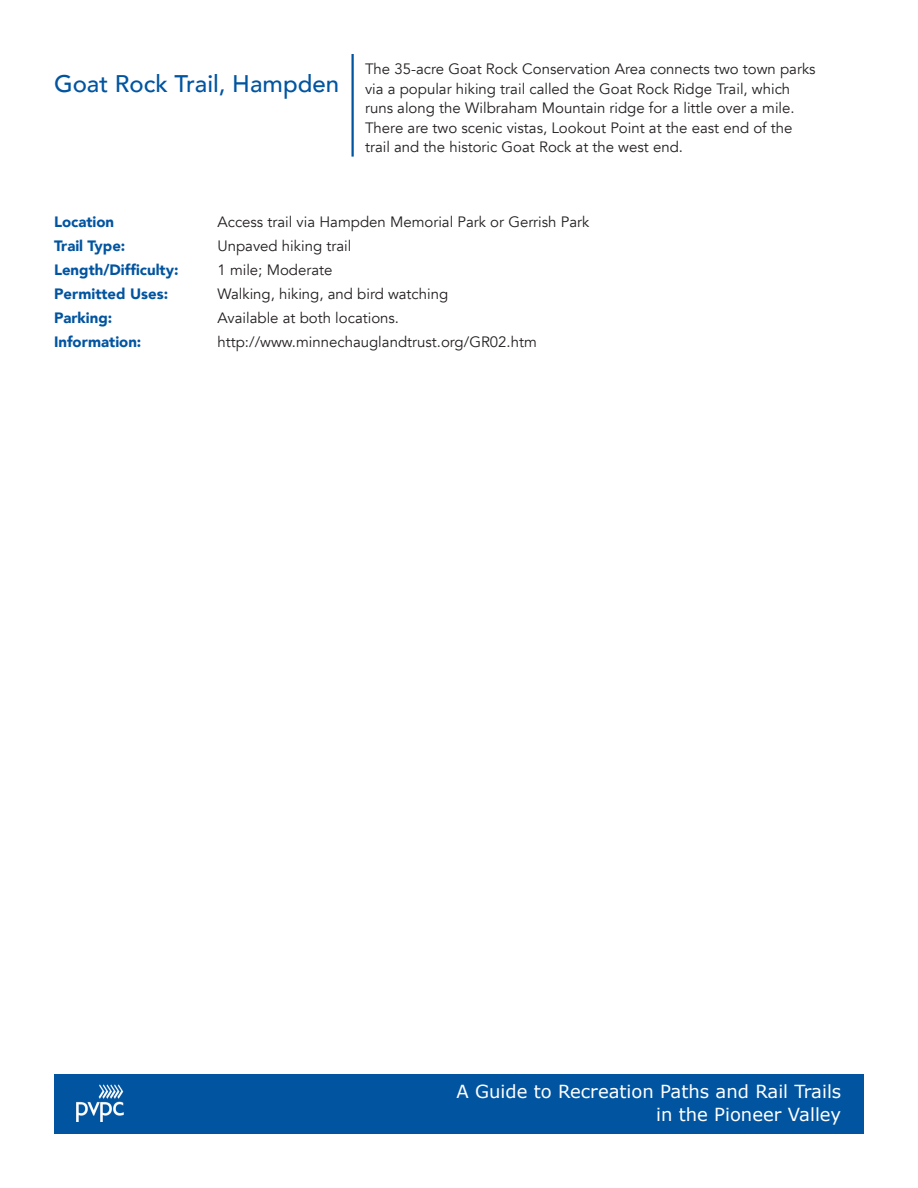
<style>
.page{position:relative;width:918px;height:1188px;background:#fff}
.page>*{position:absolute;margin:0;border:0;box-sizing:border-box;transform-origin:0 0}
.t1{font:500 24px "Avenir";color:#0054a0}
.t2{font:18px/22.5px "Verdana";color:#fff;text-align:right}
.t3{font:15px/19.5px "Avenir";color:#231f20}
.t4{font:900 15px "Avenir";color:#0054a0}
</style>
<div class="page">
<div style="left:54px;top:1075px;width:810px;height:59px;background:#0054a0"></div>
<img style="left:77px;top:1084px;width:47px;height:37px">
<hr style="left:351px;top:54px;width:3px;height:103px;background:#0054a0">
<p class="t1" style="left:54px;top:63px;width:287px">Goat Rock Trail, Hampden</p>
<p class="t3" style="left:365px;top:60px;width:452px">The 35-acre Goat Rock Conservation Area connects two town parks via a popular hiking trail called the Goat Rock Ridge Trail, which runs along the Wilbraham Mountain ridge for a little over a mile.<br>There are two scenic vistas, Lookout Point at the east end of the trail and the historic Goat Rock at the west end.</p>
<p class="t4" style="left:54px;top:209px;width:62px">Location</p>
<p class="t3" style="left:218px;top:212px;width:373px">Access trail via Hampden Memorial Park or Gerrish Park</p>
<p class="t4" style="left:54px;top:233px;width:73px">Trail Type:</p>
<p class="t3" style="left:218px;top:236px;width:135px">Unpaved hiking trail</p>
<p class="t4" style="left:54px;top:257px;width:126px">Length/Difficulty:</p>
<p class="t3" style="left:218px;top:260px;width:117px">1 mile; Moderate</p>
<p class="t4" style="left:54px;top:281px;width:116px">Permitted Uses:</p>
<p class="t3" style="left:218px;top:284px;width:232px">Walking, hiking, and bird watching</p>
<p class="t4" style="left:54px;top:305px;width:60px">Parking:</p>
<p class="t3" style="left:218px;top:308px;width:183px">Available at both locations.</p>
<p class="t4" style="left:54px;top:329px;width:89px">Information:</p>
<p class="t3" style="left:218px;top:332px;width:321px">http://www.minnechauglandtrust.org/GR02.htm</p>
<p class="t2" style="left:457px;top:1081px;width:386px">A Guide to Recreation Paths and Rail Trails in the Pioneer Valley</p>
</div>
